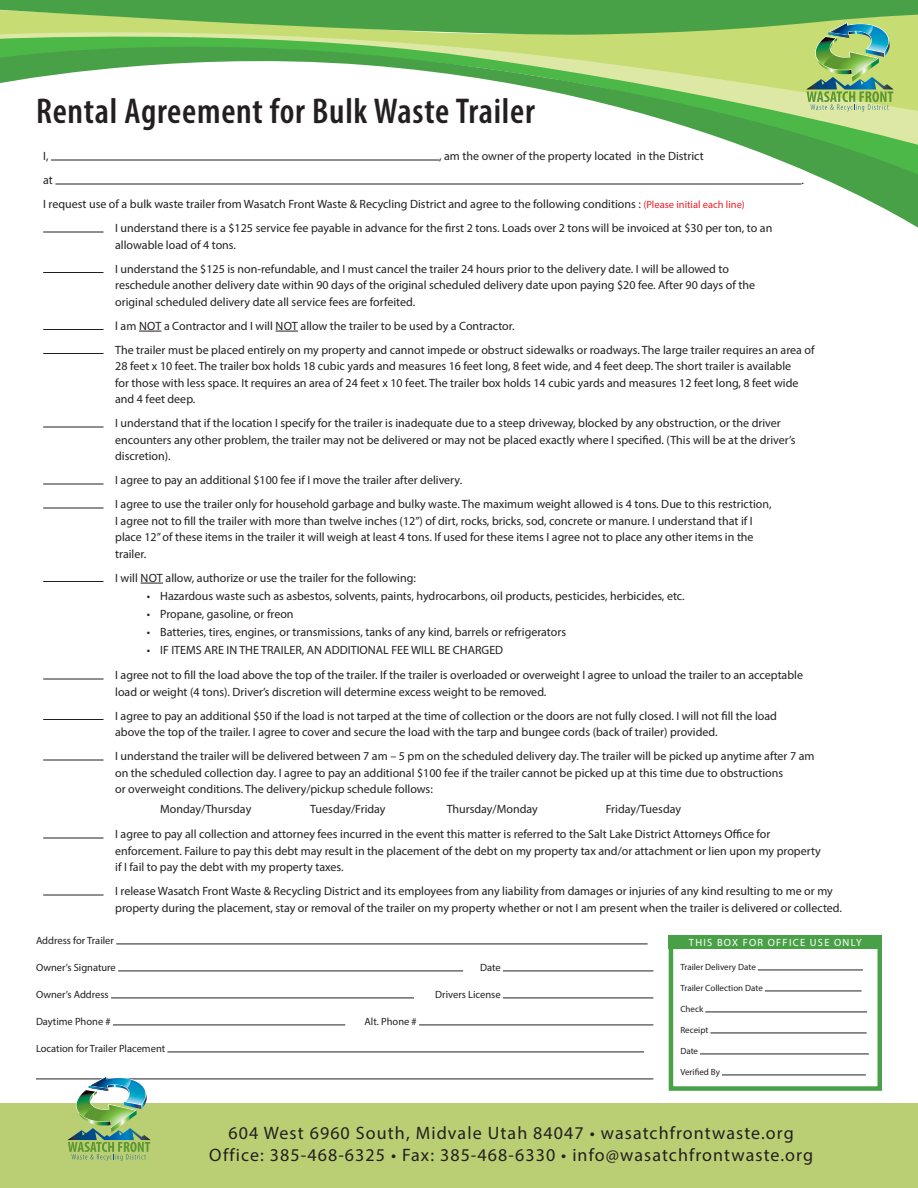
<style>
.page{position:relative;width:918px;height:1188px;background:#fff}
.page>*{position:absolute;margin:0;border:0;box-sizing:border-box;transform-origin:0 0}
.t1{font:600 condensed 36px "Myriad Pro";letter-spacing:.02em;color:#231f20}
.t2{font:18px "Myriad Pro";letter-spacing:.06em;color:#231f20}
.t3{font:12px/16.5px "Myriad Pro";color:#231f20}
.t4{font:10.5px "Myriad Pro";color:#231f20}
.t5{font:10.5px "Myriad Pro";letter-spacing:.12em;color:#fff}
.t6{font:9px "Myriad Pro";color:#231f20}
.s1{font-size:10.5px;color:#ee1d23}
</style>
<div class="page">
<svg style="left:43px;top:148px;width:875px;height:84px"></svg>
<svg style="left:633px;top:111px;width:285px;height:37px"></svg>
<div style="left:0;top:1103px;width:918px;height:85px;background:#bacf73"></div>
<div style="left:669px;top:936px;width:213px;height:155px;border:4px solid #49a147"></div>
<div style="left:669px;top:935px;width:213px;height:14px;background:#49a147"></div>
<svg style="left:0;top:0;width:918px;height:111px"></svg>
<hr style="left:116px;top:944px;width:532px;height:1px;background:#231f20">
<hr style="left:118px;top:971px;width:345px;height:1px;background:#231f20">
<hr style="left:503px;top:971px;width:150px;height:1px;background:#231f20">
<hr style="left:111px;top:998px;width:303px;height:1px;background:#231f20">
<hr style="left:503px;top:998px;width:150px;height:1px;background:#231f20">
<hr style="left:113px;top:1025px;width:232px;height:1px;background:#231f20">
<hr style="left:419px;top:1025px;width:234px;height:1px;background:#231f20">
<hr style="left:167px;top:1052px;width:477px;height:1px;background:#231f20">
<hr style="left:36px;top:1079px;width:617px;height:1px;background:#231f20">
<svg style="left:139px;top:331px;width:22px;height:1px"></svg>
<svg style="left:276px;top:331px;width:22px;height:1px"></svg>
<svg style="left:141px;top:583px;width:22px;height:1px"></svg>
<hr style="left:51px;top:160px;width:388px;height:1px;background:#231f20">
<hr style="left:55px;top:184px;width:746px;height:1px;background:#231f20">
<hr style="left:43px;top:232px;width:61px;height:1px;background:#231f20">
<hr style="left:43px;top:272px;width:61px;height:1px;background:#231f20">
<hr style="left:43px;top:329px;width:61px;height:1px;background:#231f20">
<hr style="left:43px;top:353px;width:61px;height:1px;background:#231f20">
<hr style="left:43px;top:427px;width:61px;height:1px;background:#231f20">
<hr style="left:43px;top:484px;width:61px;height:1px;background:#231f20">
<hr style="left:43px;top:508px;width:61px;height:1px;background:#231f20">
<hr style="left:43px;top:581px;width:61px;height:1px;background:#231f20">
<hr style="left:43px;top:679px;width:61px;height:1px;background:#231f20">
<hr style="left:43px;top:719px;width:61px;height:1px;background:#231f20">
<hr style="left:43px;top:760px;width:61px;height:1px;background:#231f20">
<hr style="left:43px;top:838px;width:61px;height:1px;background:#231f20">
<hr style="left:43px;top:895px;width:61px;height:1px;background:#231f20">
<hr style="left:758px;top:970px;width:105px;height:1px;background:#231f20">
<hr style="left:765px;top:991px;width:97px;height:1px;background:#231f20">
<hr style="left:705px;top:1012px;width:162px;height:1px;background:#231f20">
<hr style="left:710px;top:1033px;width:157px;height:1px;background:#231f20">
<hr style="left:700px;top:1054px;width:169px;height:1px;background:#231f20">
<hr style="left:722px;top:1075px;width:144px;height:1px;background:#231f20">
<img style="left:68px;top:1077px;width:83px;height:84px">
<p class="t1" style="left:36px;top:89px;width:500px">Rental Agreement for Bulk Waste Trailer</p>
<p class="t3" style="left:43px;top:148px;width:7px">I,</p>
<p class="t3" style="left:439px;top:148px;width:266px">, am the owner of the property located in the District</p>
<p class="t3" style="left:43px;top:172px;width:11px">at</p>
<p class="t3" style="left:801px;top:172px;width:4px">.</p>
<p class="t3" style="left:43px;top:196px;width:703px">I request use of a bulk waste trailer from Wasatch Front Waste &amp; Recycling District and agree to the following conditions : <span class="s1">(Please initial each line)</span></p>
<p class="t3" style="left:115px;top:220px;width:659px">I understand there is a $125 service fee payable in advance for the first 2 tons. Loads over 2 tons will be invoiced at $30 per ton, to an allowable load of 4 tons.</p>
<p class="t3" style="left:115px;top:260px;width:641px">I understand the $125 is non-refundable, and I must cancel the trailer 24 hours prior to the delivery date. I will be allowed to reschedule another delivery date within 90 days of the original scheduled delivery date upon paying $20 fee. After 90 days of the original scheduled delivery date all service fees are forfeited.</p>
<p class="t3" style="left:115px;top:317px;width:401px">l am NOT a Contractor and I will NOT allow the trailer to be used by a Contractor.</p>
<p class="t3" style="left:115px;top:341px;width:701px">The trailer must be placed entirely on my property and cannot impede or obstruct sidewalks or roadways. The large trailer requires an area of 28 feet x 10 feet. The trailer box holds 18 cubic yards and measures 16 feet long, 8 feet wide, and 4 feet deep. The short trailer is available<br>for those with less space. It requires an area of 24 feet x 10 feet. The trailer box holds 14 cubic yards and measures 12 feet long, 8 feet wide and 4 feet deep.</p>
<p class="t3" style="left:115px;top:415px;width:682px">I understand that if the location I specify for the trailer is inadequate due to a steep driveway, blocked by any obstruction, or the driver encounters any other problem, the trailer may not be delivered or may not be placed exactly where I specified. (This will be at the driver’s discretion).</p>
<p class="t3" style="left:115px;top:472px;width:349px">I agree to pay an additional $100 fee if I move the trailer after delivery.</p>
<p class="t3" style="left:115px;top:496px;width:658px">I agree to use the trailer only for household garbage and bulky waste. The maximum weight allowed is 4 tons. Due to this restriction, I agree not to fill the trailer with more than twelve inches (12”) of dirt, rocks, bricks, sod, concrete or manure. I understand that if I place 12” of these items in the trailer it will weigh at least 4 tons. If used for these items I agree not to place any other items in the trailer.</p>
<p class="t3" style="left:115px;top:569px;width:302px">I will NOT allow, authorize or use the trailer for the following:</p>
<p class="t3" style="left:147px;top:587px;width:539px">• Hazardous waste such as asbestos, solvents, paints, hydrocarbons, oil products, pesticides, herbicides, etc.</p>
<p class="t3" style="left:147px;top:605px;width:148px">• Propane, gasoline, or freon</p>
<p class="t3" style="left:147px;top:623px;width:421px">• Batteries, tires, engines, or transmissions, tanks of any kind, barrels or refrigerators</p>
<p class="t3" style="left:147px;top:641px;width:358px">• IF ITEMS ARE IN THE TRAILER, AN ADDITIONAL FEE WILL BE CHARGED</p>
<p class="t3" style="left:115px;top:667px;width:689px">I agree not to fill the load above the top of the trailer. If the trailer is overloaded or overweight I agree to unload the trailer to an acceptable load or weight (4 tons). Driver’s discretion will determine excess weight to be removed.</p>
<p class="t3" style="left:115px;top:707px;width:663px">I agree to pay an additional $50 if the load is not tarped at the time of collection or the doors are not fully closed. I will not fill the load above the top of the trailer. I agree to cover and secure the load with the tarp and bungee cords (back of trailer) provided.</p>
<p class="t3" style="left:115px;top:748px;width:701px">I understand the trailer will be delivered between 7 am – 5 pm on the scheduled delivery day. The trailer will be picked up anytime after 7 am on the scheduled collection day. I agree to pay an additional $100 fee if the trailer cannot be picked up at this time due to obstructions<br>or overweight conditions. The delivery/pickup schedule follows:</p>
<p class="t3" style="left:160px;top:800px;width:93px">Monday/Thursday</p>
<p class="t3" style="left:310px;top:800px;width:77px">Tuesday/Friday</p>
<p class="t3" style="left:447px;top:800px;width:93px">Thursday/Monday</p>
<p class="t3" style="left:606px;top:800px;width:77px">Friday/Tuesday</p>
<p class="t3" style="left:115px;top:826px;width:707px">I agree to pay all collection and attorney fees incurred in the event this matter is referred to the Salt Lake District Attorneys Office for enforcement. Failure to pay this debt may result in the placement of the debt on my property tax and/or attachment or lien upon my property if I fail to pay the debt with my property taxes.</p>
<p class="t3" style="left:115px;top:883px;width:728px">I release Wasatch Front Waste &amp; Recycling District and its employees from any liability from damages or injuries of any kind resulting to me or my property during the placement, stay or removal of the trailer on my property whether or not I am present when the trailer is delivered or collected.</p>
<p class="t5" style="left:689px;top:936px;width:174px">THIS BOX FOR OFFICE USE ONLY</p>
<p class="t6" style="left:680px;top:962px;width:77px">Trailer Delivery Date</p>
<p class="t6" style="left:680px;top:983px;width:84px">Trailer Collection Date</p>
<p class="t6" style="left:680px;top:1004px;width:24px">Check</p>
<p class="t6" style="left:680px;top:1025px;width:30px">Receipt</p>
<p class="t6" style="left:680px;top:1046px;width:19px">Date</p>
<p class="t6" style="left:680px;top:1067px;width:41px">Verified By</p>
<p class="t4" style="left:36px;top:934px;width:80px">Address for Trailer</p>
<p class="t4" style="left:36px;top:961px;width:81px">Owner’s Signature</p>
<p class="t4" style="left:480px;top:961px;width:22px">Date</p>
<p class="t4" style="left:36px;top:988px;width:74px">Owner’s Address</p>
<p class="t4" style="left:435px;top:988px;width:67px">Drivers License</p>
<p class="t4" style="left:36px;top:1015px;width:76px">Daytime Phone #</p>
<p class="t4" style="left:364px;top:1015px;width:54px">Alt. Phone #</p>
<p class="t4" style="left:36px;top:1042px;width:131px">Location for Trailer Placement</p>
<p class="t2" style="left:229px;top:1122px;width:567px">604 West 6960 South, Midvale Utah 84047 • wasatchfrontwaste.org</p>
<p class="t2" style="left:209px;top:1144px;width:605px">Office: 385-468-6325 • Fax: 385-468-6330 • info@wasatchfrontwaste.org</p>
</div>
